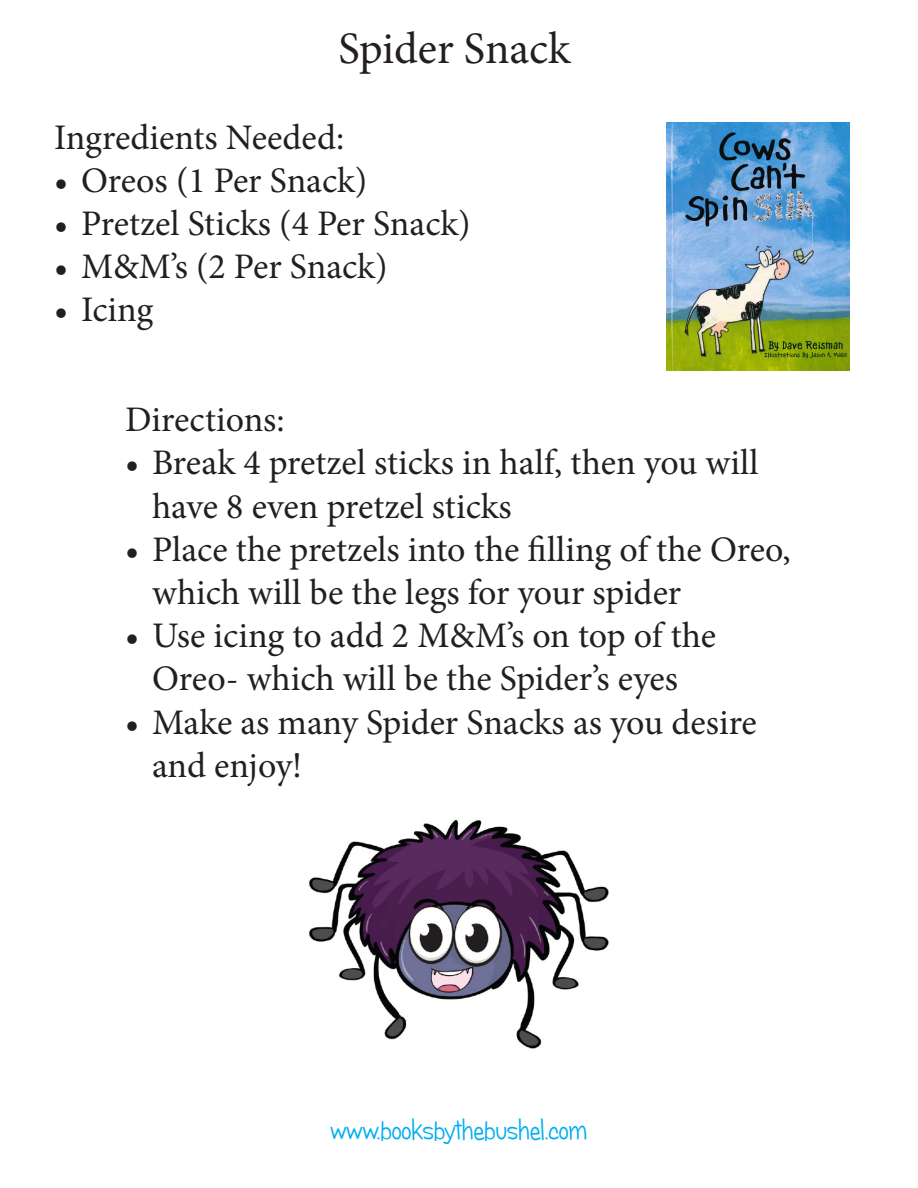
<style>
.page{position:relative;width:918px;height:1188px;background:#fff}
.page>*{position:absolute;margin:0;border:0;box-sizing:border-box;transform-origin:0 0}
.t1{font:45px "Minion Pro";letter-spacing:-.005em;color:#231f20}
.t2{font:36px/43.2px "Minion Pro";color:#231f20}
.t3{font:27px "Candy Round BTN";color:#00aeef}
</style>
<div class="page">
<img style="left:666px;top:122px;width:184px;height:248px">
<img style="left:309px;top:820px;width:300px;height:229px">
<p class="t1" style="left:338px;top:19px;width:233px">Spider Snack</p>
<p class="t2" style="left:54px;top:116px;width:292px">Ingredients Needed:</p>
<p class="t2" style="left:54px;top:159px;width:315px">• Oreos (1 Per Snack)</p>
<p class="t2" style="left:54px;top:202px;width:418px">• Pretzel Sticks (4 Per Snack)</p>
<p class="t2" style="left:54px;top:245px;width:335px">• M&amp;M’s (2 Per Snack)</p>
<p class="t2" style="left:54px;top:288px;width:101px">• Icing</p>
<p class="t2" style="left:125px;top:398px;width:161px">Directions:</p>
<p class="t2" style="left:152px;top:441px;width:608px;text-indent:-27px">• Break 4 pretzel sticks in half, then you will have 8 even pretzel sticks</p>
<p class="t2" style="left:152px;top:528px;width:640px;text-indent:-27px">• Place the pretzels into the filling of the Oreo, which will be the legs for your spider</p>
<p class="t2" style="left:125px;top:614px;width:593px;text-align:center">• Use icing to add 2 M&amp;M’s on top of the<br>Oreo- which will be the Spider’s eyes</p>
<p class="t2" style="left:152px;top:701px;width:606px;text-indent:-27px">• Make as many Spider Snacks as you desire and enjoy!</p>
<p class="t3" style="left:331px;top:1114px;width:258px">www.booksbythebushel.com</p>
</div>
